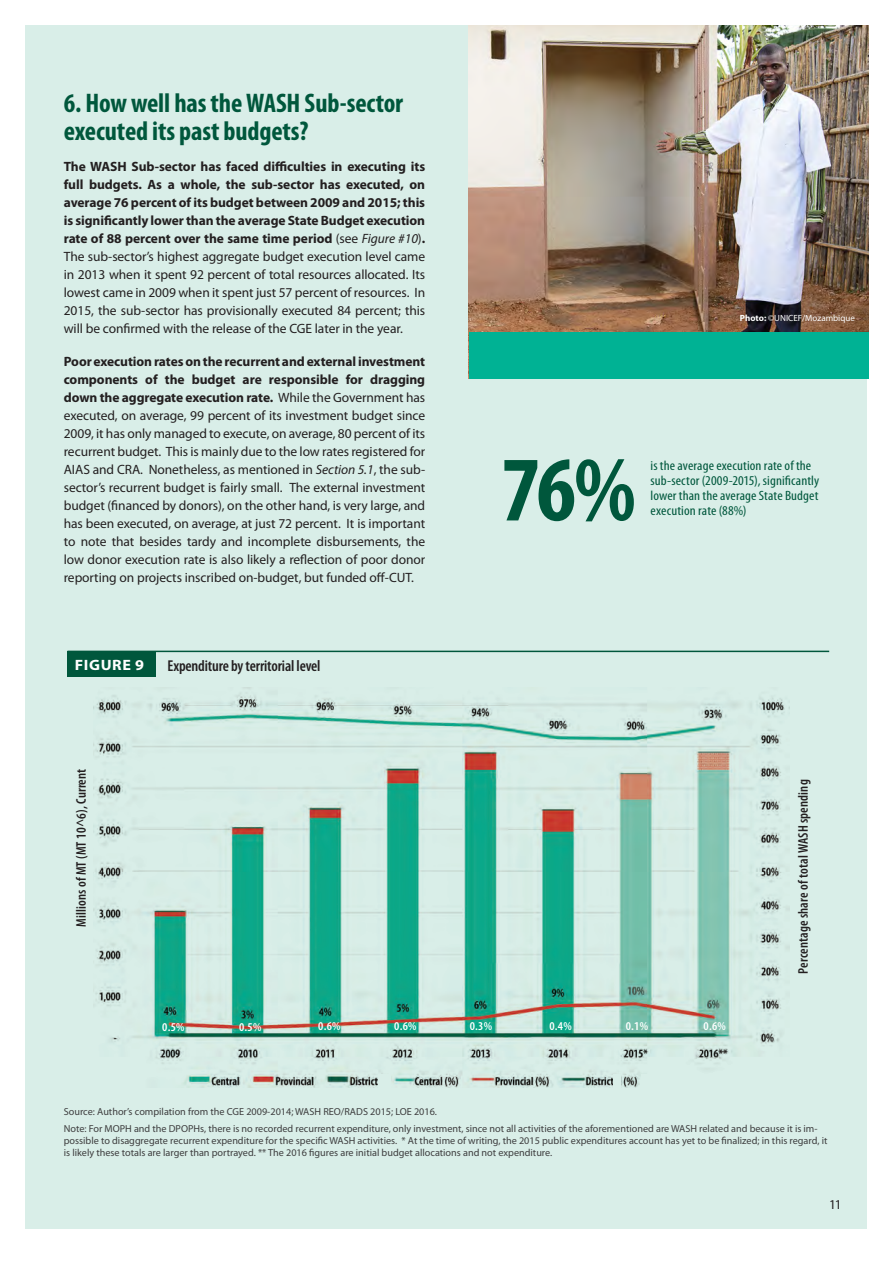
<style>
.page{position:relative;width:893px;height:1263px;background:#fff}
.page>*{position:absolute;margin:0;border:0;box-sizing:border-box;transform-origin:0 0}
.t1{font:700 condensed 92.85px "Myriad Pro";color:#00573c}
.Bread_BB{font:700 condensed 27px/28.5px "Myriad Pro";letter-spacing:-.005em;color:#00573c}
.t2{font:600 condensed 15.75px "Myriad Pro";letter-spacing:-.01em;color:#231f20}
.Table{font:700 15px "Myriad Pro";letter-spacing:.04em;color:#fff;scale:1.07 1}
.Bread_text{font:600 condensed 13.95px "Myriad Pro";letter-spacing:.01em;color:#231f20}
.Bread_BB-2{font:13.5px/18px "Myriad Pro";letter-spacing:-.005em;color:#231f20;text-align:justify}
.Biggest_header{font:condensed 13.5px/15px "Myriad Pro";letter-spacing:.01em;color:#00573c;scale:1.09 1}
.t3{font:600 condensed 12px "Myriad Pro";color:#fff;scale:1.07 1}
.t4{font:10.2px/12px "Myriad Pro";color:#3e3e3f}
.t5{font:9px "Myriad Pro";color:#fff}
.s1{font-weight:700}
.s2{font-style:italic}
</style>
<div class="page">
<div style="left:26px;top:26px;width:841px;height:1203px;background:#d9eee8"></div>
<img style="left:469px;top:26px;width:399px;height:306px">
<div style="left:469px;top:332px;width:400px;height:47px;background:#00b294"></div>
<div style="left:68px;top:651px;width:88px;height:26px;background:#00573c"></div>
<hr style="left:68px;top:651px;width:761px;height:1px;background:#00573c">
<img style="left:94px;top:687px;width:695px;height:400px">
<div style="left:378px;top:1074px;width:13px;height:15px;background:#d9eee8"></div>
<div style="left:613px;top:1074px;width:7px;height:15px;background:#d9eee8"></div>
<div style="left:641px;top:1074px;width:57px;height:15px;background:#d9eee8"></div>
<p class="Bread_BB" style="left:64px;top:89px;width:341px">6. How well has the WASH Sub-sector executed its past budgets?</p>
<p class="Bread_BB-2" style="left:64px;top:158px;width:363px"><span class="s1">The WASH Sub-sector has faced difficulties in executing its full budgets. As a whole, the sub-sector has executed, on average 76 percent of its budget between 2009 and 2015; this is significantly lower than the average State Budget execution rate of 88 percent over the same time period</span> (see <span class="s2">Figure #10</span>)<span class="s1">.<br></span>The sub-sector’s highest aggregate budget execution level came in 2013 when it spent 92 percent of total resources allocated. Its lowest came in 2009 when it spent just 57 percent of resources. In 2015, the sub-sector has provisionally executed 84 percent; this will be confirmed with the release of the CGE later in the year.</p>
<p class="Bread_BB-2" style="left:64px;top:353px;width:363px"><span class="s1">Poor execution rates on the recurrent and external investment components of the budget are responsible for dragging down the aggregate execution rate.</span> While the Government has executed, on average, 99 percent of its investment budget since 2009, it has only managed to execute, on average, 80 percent of its recurrent budget. This is mainly due to the low rates registered for AIAS and CRA. Nonetheless, as mentioned in <span class="s2">Section 5.1</span>, the sub&shy;sector’s recurrent budget is fairly small. The external investment budget (financed by donors), on the other hand, is very large, and has been executed, on average, at just 72 percent. It is important to note that besides tardy and incomplete disbursements, the low donor execution rate is also likely a reflection of poor donor reporting on projects inscribed on-budget, but funded off-CUT.</p>
<p class="Table" style="left:75px;top:655px;width:66px">FIGURE 9</p>
<p class="t2" style="left:168px;top:657px;width:154px">Expenditure by territorial level</p>
<p class="t5" style="left:740px;top:313px;width:117px"><span class="s1">Photo:</span> ©UNICEF/Mozambique</p>
<p class="t1" style="left:501px;top:438px;width:136px">76%</p>
<p class="Biggest_header" style="left:651px;top:458px;width:156px">is the average execution rate of the sub-sector (2009-2015), significantly lower than the average State Budget execution rate (88%)</p>
<p class="Bread_text" style="left:74px;top:927px;width:160px;rotate:-90deg">Millions of MT (MT 10^6), Current</p>
<p class="Bread_text" style="left:795px;top:974px;width:196px;rotate:-90deg">Percentage share of total WASH spending</p>
<p class="t3" style="left:162px;top:1021px;width:22px">0.5%</p>
<p class="t3" style="left:239px;top:1020px;width:22px">0.5%</p>
<p class="t3" style="left:318px;top:1019px;width:22px">0.6%</p>
<p class="t3" style="left:394px;top:1019px;width:22px">0.6%</p>
<p class="t3" style="left:470px;top:1019px;width:22px">0.3%</p>
<p class="t3" style="left:549px;top:1019px;width:22px">0.4%</p>
<p class="t3" style="left:626px;top:1019px;width:22px">0.1%</p>
<p class="t3" style="left:704px;top:1019px;width:22px">0.6%</p>
<p class="t4" style="left:64px;top:1106px;width:375px">Source: Author’s compilation from the CGE 2009-2014; WASH REO/RADS 2015; LOE 2016.</p>
<p class="t4" style="left:64px;top:1122px;width:765px">Note: For MOPH and the DPOPHs, there is no recorded recurrent expenditure, only investment, since not all activities of the aforementioned are WASH related and because it is im&shy;possible to disaggregate recurrent expenditure for the specific WASH activities. * At the time of writing, the 2015 public expenditures account has yet to be finalized; in this regard, it is likely these totals are larger than portrayed. ** The 2016 figures are initial budget allocations and not expenditure.</p>
<p class="Bread_BB-2" style="left:829px;top:1196px;width:14px">11</p>
</div>
